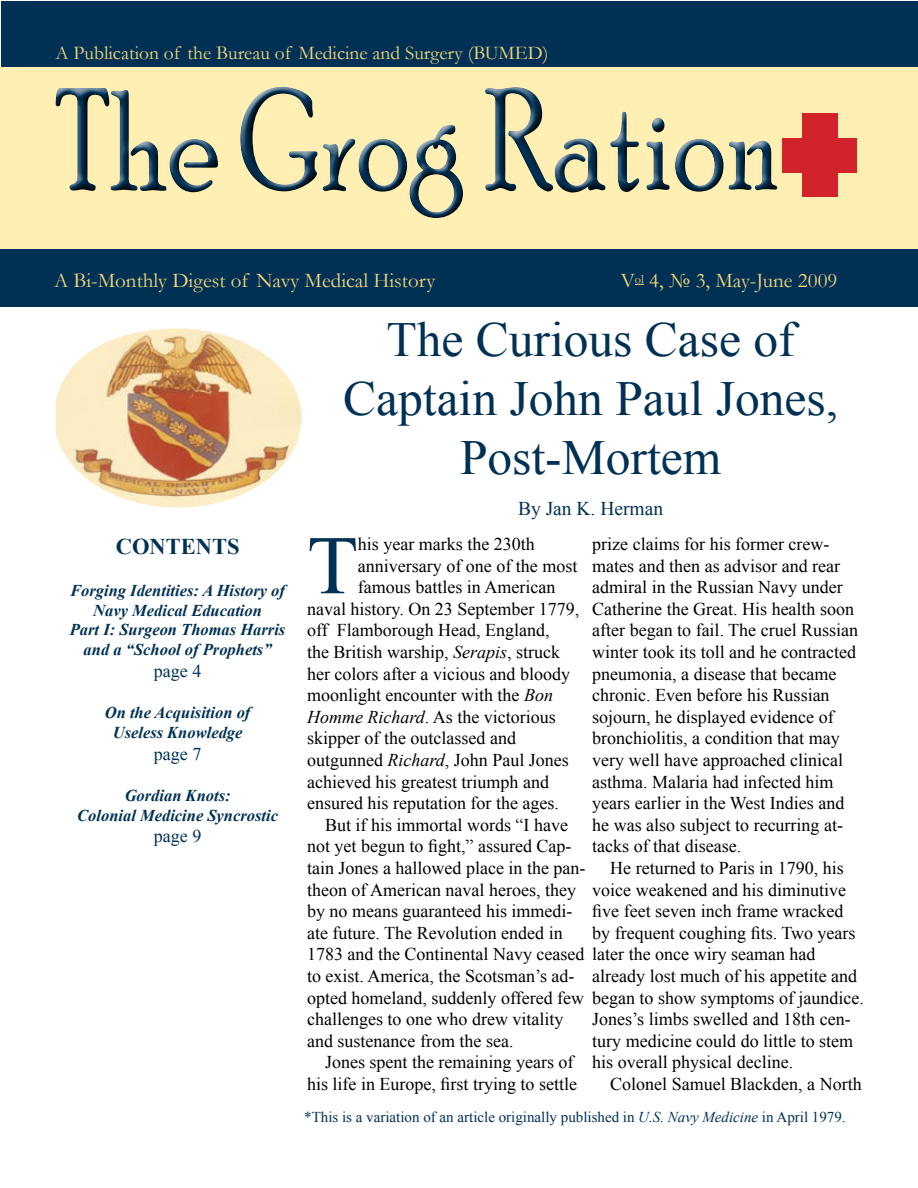
<style>
.page{position:relative;width:918px;height:1188px;background:#fff}
.page>*{position:absolute;margin:0;border:0;box-sizing:border-box;transform-origin:0 0}
.t1{font:143.7px "Poor Richard";color:#003154;scale:.83 1}
.t2{font:83.25px "Times New Roman";color:#003154}
.t3{font:49.05px/59.4px "Times New Roman";color:#003154;text-align:center}
.t4{font:700 22.5px "Times New Roman";color:#003154}
.t5{font:21px "Garamond";color:#f6d77e}
.t6{font:19.5px "Garamond";color:#f6d77e}
.t7{font:19.5px "Times New Roman";color:#003154}
.t8{font:18px/21.6px "Times New Roman";color:#000}
.t9{font:18px "Times New Roman";color:#003154}
.t10{font:italic 700 16.5px/19.8px "Times New Roman";color:#003154;text-align:center}
.t11{font:15px "Times New Roman";color:#003154}
.s1{font-style:italic}
</style>
<div class="page">
<div style="left:0;top:68px;width:918px;height:181px;background:#ffefb2"></div>
<img style="left:55px;top:328px;width:247px;height:180px">
<div style="left:0;top:250px;width:918px;height:57px;background:#003154"></div>
<div style="left:2px;top:2px;width:916px;height:65px;background:#003154"></div>
<div style="left:44px;top:57px;width:874px;height:193px;background:#000;opacity:.75"></div>
<div style="left:802px;top:113px;width:36px;height:84px;background:#d2232a"></div>
<div style="left:782px;top:138px;width:75px;height:35px;background:#d2232a"></div>
<p class="t6" style="left:56px;top:40px;width:494px">A Publication of the Bureau of Medicine and Surgery (BUMED)</p>
<h1 class="t1" style="left:56px;top:58px;width:876px">The Grog Ration</h1>
<p class="t5" style="left:54px;top:267px;width:383px">A Bi-Monthly Digest of Navy Medical History</p>
<p class="t5" style="left:621px;top:267px;width:218px">V<sup>ol</sup> 4, № 3, May-June 2009</p>
<p class="t4" style="left:116px;top:531px;width:125px">CONTENTS</p>
<p class="t10" style="left:70px;top:580px;width:217px">Forging Identities: A History of<br>Navy Medical Education<br>Part I: Surgeon Thomas Harris and a “School of Prophets”</p>
<p class="t9" style="left:154px;top:659px;width:49px">page 4</p>
<p class="t10" style="left:105px;top:702px;width:147px">On the Acquisition of<br>Useless Knowledge</p>
<p class="t9" style="left:154px;top:741px;width:49px">page 7</p>
<p class="t10" style="left:77px;top:785px;width:202px">Gordian Knots:<br>Colonial Medicine Syncrostic</p>
<p class="t9" style="left:154px;top:824px;width:49px">page 9</p>
<h3 class="t3" style="left:343px;top:309px;width:496px">The Curious Case of<br>Captain John Paul Jones,<br>Post-Mortem</h3>
<p class="t7" style="left:518px;top:496px;width:147px">By Jan K. Herman</p>
<h2 class="t2" style="left:307px;top:509px;width:52px">T</h2>
<p class="t8" style="left:358px;top:533px;width:178px">his year marks the 230th</p>
<p class="t8" style="left:592px;top:533px;width:268px">prize claims for his former crew&shy;mates and then as advisor and rear admiral in the Russian Navy under Catherine the Great. His health soon after began to fail. The cruel Russian winter took its toll and he contracted pneumonia, a disease that became chronic. Even before his Russian sojourn, he displayed evidence of bronchiolitis, a condition that may very well have approached clinical asthma. Malaria had infected him years earlier in the West Indies and he was also subject to recurring at&shy;tacks of that disease.</p>
<p class="t8" style="left:592px;top:857px;width:265px;text-indent:18px">He returned to Paris in 1790, his voice weakened and his diminutive five feet seven inch frame wracked by frequent coughing fits. Two years</p>
<p class="t8" style="left:592px;top:965px;width:266px">already lost much of his appetite and</p>
<p class="t8" style="left:592px;top:1008px;width:262px">Jones’s limbs swelled and 18th cen&shy;tury medicine could do little to stem his overall physical decline.</p>
<p class="t8" style="left:610px;top:1073px;width:253px">Colonel Samuel Blackden, a North</p>
<p class="t11" style="left:304px;top:1107px;width:543px">*This is a variation of an article originally published in <span class="s1">U.S. Navy Medicine</span> in April 1979.</p>
<p class="t8" style="left:358px;top:555px;width:221px">anniversary of one of the most</p>
<p class="t8" style="left:358px;top:576px;width:199px">famous battles in American</p>
<p class="t8" style="left:307px;top:598px;width:274px">naval history. On 23 September 1779,</p>
<p class="t8" style="left:307px;top:619px;width:244px">off Flamborough Head, England,</p>
<p class="t8" style="left:307px;top:641px;width:254px">the British warship, <span class="s1">Serapis</span>, struck</p>
<p class="t8" style="left:307px;top:663px;width:264px">her colors after a vicious and bloody</p>
<p class="t8" style="left:307px;top:684px;width:247px">moonlight encounter with the <span class="s1">Bon</span></p>
<p class="t8" style="left:307px;top:706px;width:250px"><span class="s1">Homme Richard</span>. As the victorious</p>
<p class="t8" style="left:307px;top:727px;width:210px">skipper of the outclassed and</p>
<p class="t8" style="left:307px;top:749px;width:263px">outgunned <span class="s1">Richard</span>, John Paul Jones</p>
<p class="t8" style="left:307px;top:771px;width:243px">achieved his greatest triumph and</p>
<p class="t8" style="left:307px;top:792px;width:253px">ensured his reputation for the ages.</p>
<p class="t8" style="left:325px;top:814px;width:244px">But if his immortal words “I have</p>
<p class="t8" style="left:307px;top:835px;width:266px">not yet begun to fight,” assured Cap-</p>
<p class="t8" style="left:307px;top:857px;width:280px">tain Jones a hallowed place in the pan-</p>
<p class="t8" style="left:307px;top:879px;width:270px">theon of American naval heroes, they</p>
<p class="t8" style="left:307px;top:900px;width:267px">by no means guaranteed his immedi-</p>
<p class="t8" style="left:307px;top:922px;width:257px">ate future. The Revolution ended in</p>
<p class="t8" style="left:307px;top:943px;width:510px">1783 and the Continental Navy ceased later the once wiry seaman had</p>
<p class="t8" style="left:307px;top:965px;width:269px">to exist. America, the Scotsman’s ad-</p>
<p class="t8" style="left:307px;top:987px;width:558px">opted homeland, suddenly offered few began to show symptoms of jaundice.</p>
<p class="t8" style="left:307px;top:1008px;width:258px">challenges to one who drew vitality</p>
<p class="t8" style="left:307px;top:1030px;width:208px">and sustenance from the sea.</p>
<p class="t8" style="left:325px;top:1051px;width:250px">Jones spent the remaining years of</p>
<p class="t8" style="left:307px;top:1073px;width:271px">his life in Europe, first trying to settle</p>
</div>
